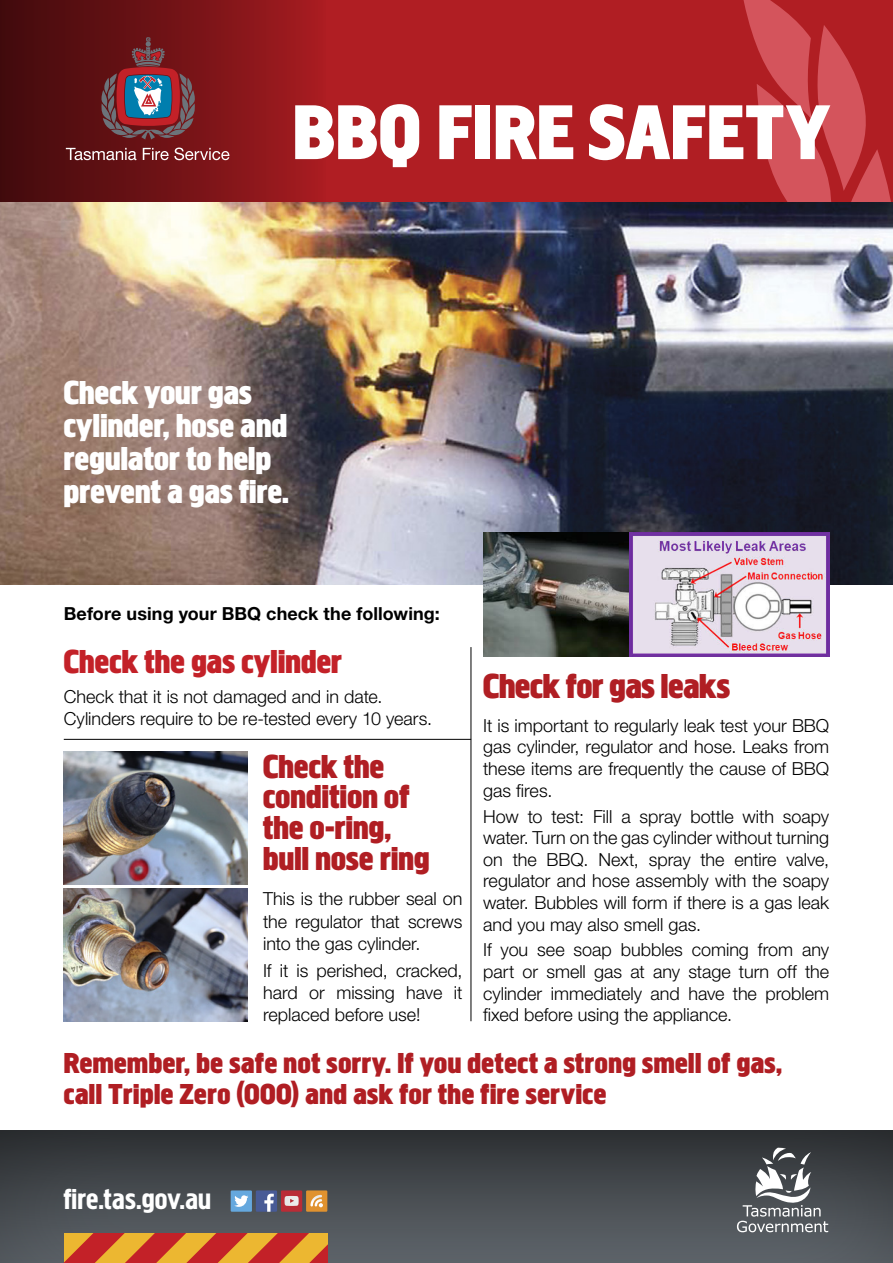
<style>
.page{position:relative;width:893px;height:1263px;background:#fff}
.page>*{position:absolute;margin:0;border:0;box-sizing:border-box;transform-origin:0 0}
.t1{font:700 80.55px "Megaphone";letter-spacing:.02em;color:#fff}
.t2{font:700 36px "Megaphone";color:#b01e23}
.t3{font:700 34.5px/33px "Megaphone";letter-spacing:.01em;color:#fff}
.t4{font:700 34.5px/30.8px "Megaphone";letter-spacing:.01em;color:#b01e23}
.t5{font:700 34.5px "Megaphone";letter-spacing:.01em;color:#c32128}
.t6{font:700 30px/31.5px "Megaphone";letter-spacing:.02em;color:#b01e23}
.t7{font:30px "Megaphone";letter-spacing:.01em;color:#fff}
.t8{font:300 18px/21.6px "Helvetica Neue LT Std";color:#000;text-align:justify}
.t9{font:700 18px "Helvetica Neue LT Std";letter-spacing:.005em;color:#000}
</style>
<div class="page">
<img style="left:0;top:202px;width:893px;height:383px">
<div style="left:0;top:0;width:893px;height:202px;background:#b01e23"></div>
<svg style="left:743px;top:0;width:148px;height:202px"></svg>
<svg style="left:230px;top:0;width:82px;height:202px;background:#94181d"></svg>
<svg style="left:0;top:0;width:230px;height:202px;background:#651c21"></svg>
<div style="left:0;top:1130px;width:893px;height:133px;background:linear-gradient(to bottom,#2d3033,#5f656b)"></div>
<svg style="left:64px;top:1233px;width:263px;height:30px;background:#d76c2c"></svg>
<div style="left:256px;top:1190px;width:21px;height:22px;background:#485b96"></div>
<svg style="left:264px;top:1194px;width:10px;height:18px"></svg>
<div style="left:306px;top:1190px;width:21px;height:22px;background:#e0922f"></div>
<svg style="left:310px;top:1195px;width:13px;height:12px"></svg>
<div style="left:231px;top:1190px;width:21px;height:22px;background:#65a8de"></div>
<svg style="left:234px;top:1195px;width:14px;height:12px"></svg>
<div style="left:281px;top:1190px;width:21px;height:22px;background:#ba2c36"></div>
<svg style="left:285px;top:1196px;width:14px;height:10px"></svg>
<img style="left:64px;top:752px;width:183px;height:133px">
<img style="left:64px;top:888px;width:183px;height:133px">
<img style="left:483px;top:532px;width:346px;height:125px">
<hr style="left:64px;top:739px;width:407px;height:1px;background:#000">
<hr style="left:471px;top:647px;width:1px;height:374px;background:#000">
<svg style="left:737px;top:1148px;width:91px;height:84px;background:#6c6f73"></svg>
<h1 class="t1" style="left:293px;top:86px;width:537px">BBQ FIRE SAFETY</h1>
<h3 class="t3" style="left:64px;top:376px;width:227px">Check your gas cylinder, hose and regulator to help prevent a gas fire.</h3>
<p class="t9" style="left:64px;top:602px;width:378px">Before using your BBQ check the following:</p>
<h3 class="t5" style="left:64px;top:641px;width:280px">Check the gas cylinder</h3>
<p class="t8" style="left:64px;top:685px;width:370px">Check that it is not damaged and in date.<br>Cylinders require to be re-tested every 10 years.</p>
<h3 class="t4" style="left:263px;top:751px;width:168px">Check the condition of the o-ring, bull nose ring</h3>
<p class="t8" style="left:263px;top:887px;width:201px;line-height:22.4px">This is the rubber seal on the regulator that screws into the gas cylinder.</p>
<p class="t8" style="left:263px;top:958px;width:201px;line-height:22.4px">If it is perished, cracked, hard or missing have it replaced before use!</p>
<h2 class="t2" style="left:483px;top:665px;width:249px">Check for gas leaks</h2>
<p class="t8" style="left:483px;top:714px;width:348px">It is important to regularly leak test your BBQ gas cylinder, regulator and hose. Leaks from these items are frequently the cause of BBQ gas fires.</p>
<p class="t8" style="left:483px;top:805px;width:348px">How to test: Fill a spray bottle with soapy water. Turn on the gas cylinder without turning on the BBQ. Next, spray the entire valve, regulator and hose assembly with the soapy water. Bubbles will form if there is a gas leak and you may also smell gas.</p>
<p class="t8" style="left:483px;top:939px;width:348px">If you see soap bubbles coming from any part or smell gas at any stage turn off the cylinder immediately and have the problem fixed before using the appliance.</p>
<h3 class="t6" style="left:64px;top:1047px;width:720px">Remember, be safe not sorry. If you detect a strong smell of gas, call Triple Zero (000) and ask for the fire service</h3>
<h3 class="t7" style="left:64px;top:1181px;width:149px">fire.tas.gov.au</h3>
</div>
